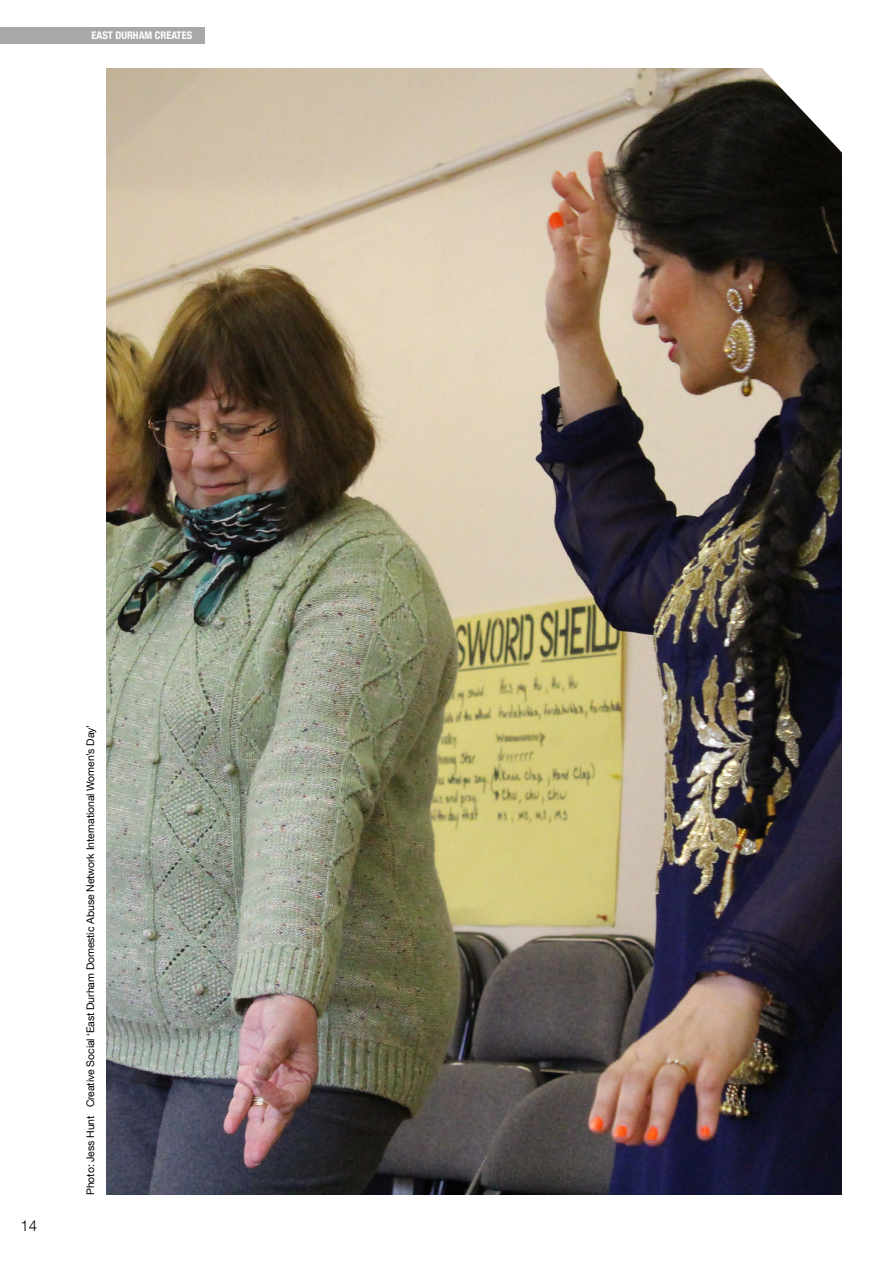
<style>
.page{position:relative;width:893px;height:1263px;background:#fff}
.page>*{position:absolute;margin:0;border:0;box-sizing:border-box;transform-origin:0 0}
.t1{font:300 15px "Helvetica Neue LT Com";color:#000}
.t2{font:10.5px "Helvetica Neue LT Com";letter-spacing:-.01em;color:#000}
.t3{font:700 condensed 10.5px "Helvetica Neue LT Com";color:#fff}
</style>
<div class="page">
<div style="left:0;top:27px;width:205px;height:17px;background:#a8a8a7"></div>
<img style="left:106px;top:68px;width:736px;height:1127px">
<svg style="left:761px;top:68px;width:81px;height:86px"></svg>
<p class="t3" style="left:91px;top:29px;width:102px">EAST DURHAM CREATES</p>
<h1 class="t1" style="left:21px;top:1217px;width:18px">14</h1>
<p class="t2" style="left:84px;top:1195px;width:472px;rotate:-90deg">Photo: Jess Hunt Creative Social ‘East Durham Domestic Abuse Network International Women’s Day’</p>
</div>
